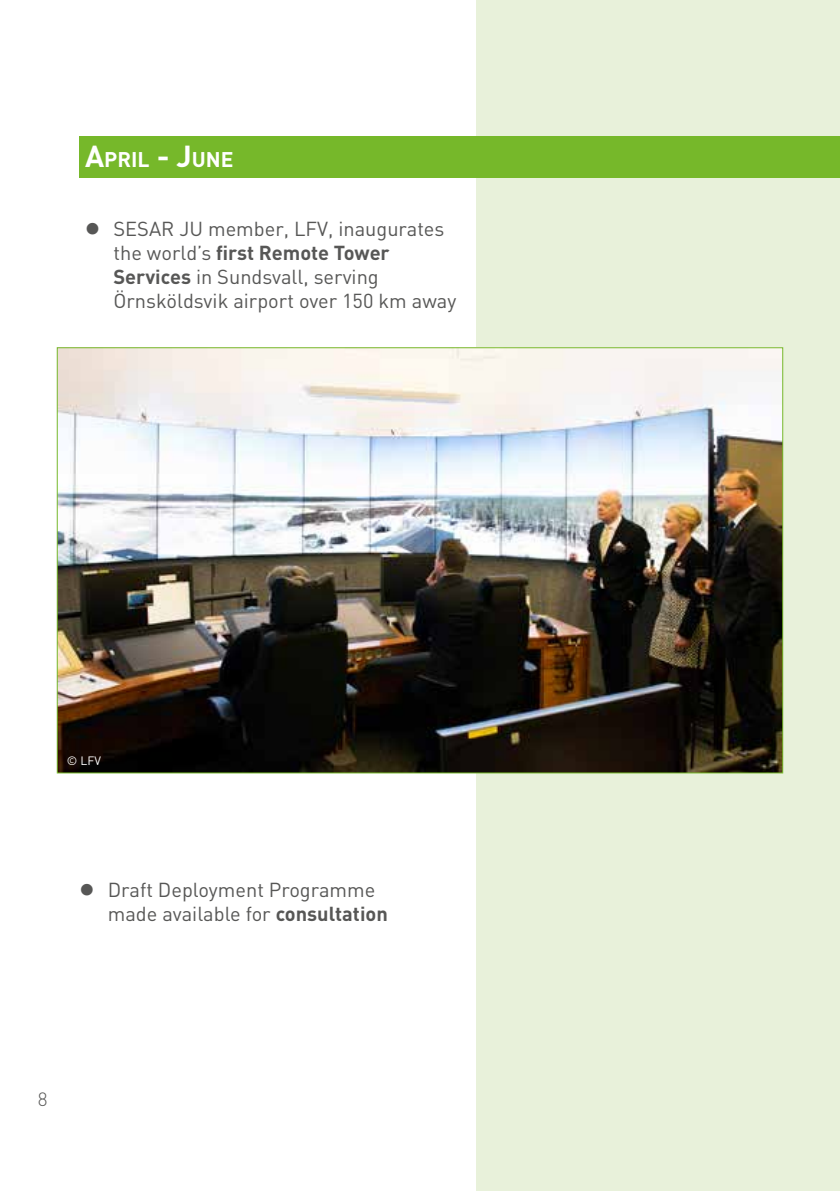
<style>
.page{position:relative;width:840px;height:1191px;background:#fff}
.page>*{position:absolute;margin:0;border:0;box-sizing:border-box;transform-origin:0 0}
.t1{font:700 21px "DIN";color:#fff}
.t2{font:20px/24px "DIN";color:#575756}
.t3{font:300 19px "DIN";color:#575756}
.t4{font:12px "DIN";color:#fff}
.s1{font-size:30px}
.s2{font-weight:700}
</style>
<div class="page">
<div style="left:476px;top:0;width:363px;height:1191px;background:#e8f1da"></div>
<div style="left:79px;top:136px;width:760px;height:41px;background:#76b82a"></div>
<img style="left:59px;top:349px;width:721px;height:422px">
<p class="t1" style="left:85px;top:145px;width:150px"><span class="s1">A</span>PRIL <span class="s1">- J</span>UNE</p>
<p class="t2" style="left:113px;top:216px;width:344px;text-indent:-28px">● SESAR JU member, LFV, inaugurates the world’s <span class="s2">first Remote Tower Services</span> in Sundsvall, serving Örnsköldsvik airport over 150 km away</p>
<p class="t4" style="left:67px;top:752px;width:35px">© LFV</p>
<p class="t2" style="left:108px;top:877px;width:281px;text-indent:-28px">● Draft Deployment Programme made available for <span class="s2">consultation</span></p>
<p class="t3" style="left:38px;top:1087px;width:11px">8</p>
</div>
